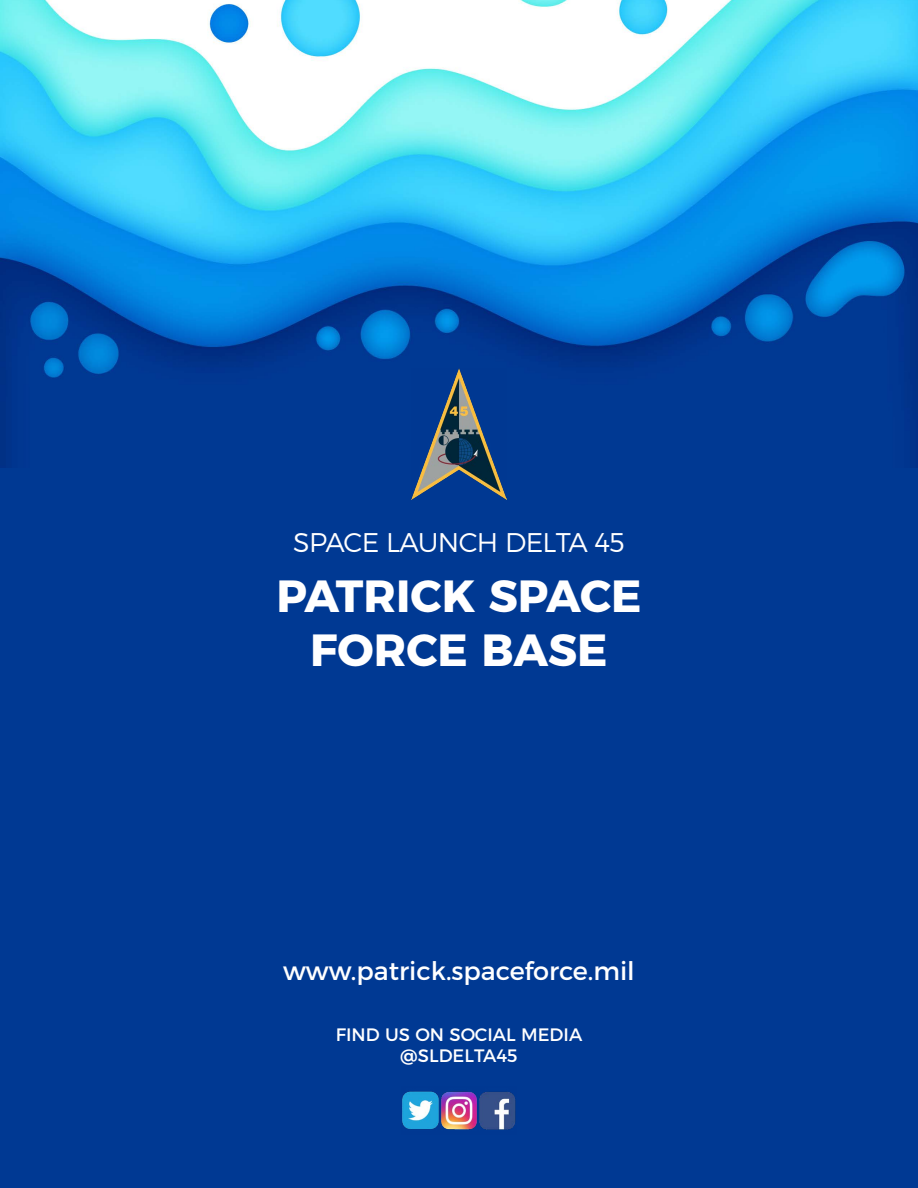
<style>
.page{position:relative;width:918px;height:1188px;background:#fff}
.page>*{position:absolute;margin:0;border:0;box-sizing:border-box;transform-origin:0 0}
.t1{font:700 45px/54px "Montserrat";color:#fff;text-align:center}
.t2{font:300 27px "Montserrat";letter-spacing:-.025em;color:#fff}
.t3{font:25.5px "Montserrat";color:#fff}
.t4{font:18px/21.6px "Montserrat";color:#fff;text-align:center}
</style>
<div class="page">
<img style="left:0;top:0;width:918px;height:469px">
<div style="left:0;top:469px;width:918px;height:719px;background:#003993"></div>
<img style="left:402px;top:1091px;width:114px;height:39px">
<img style="left:412px;top:368px;width:94px;height:132px">
<p class="t2" style="left:293px;top:521px;width:333px">SPACE LAUNCH DELTA 45</p>
<p class="t1" style="left:276px;top:565px;width:367px">PATRICK SPACE<br>FORCE BASE</p>
<p class="t3" style="left:283px;top:950px;width:353px">www.patrick.spaceforce.mil</p>
<p class="t4" style="left:336px;top:1022px;width:248px">FIND US ON SOCIAL MEDIA @SLDELTA45</p>
</div>
